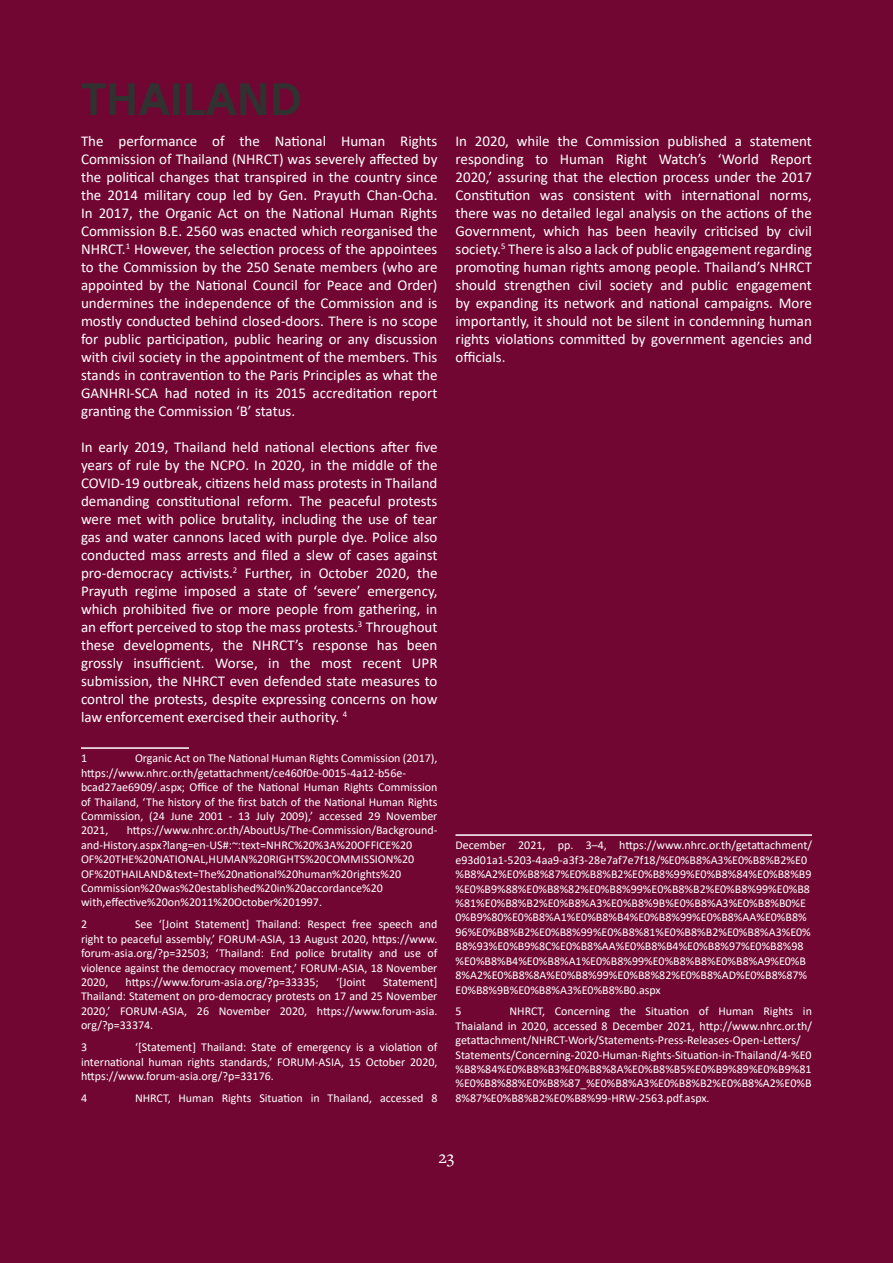
<style>
.page{position:relative;width:893px;height:1263px;background:#710632}
.page>*{position:absolute;margin:0;border:0;box-sizing:border-box;transform-origin:0 0}
.t1{font:45px "Agan 65";color:#313131}
.t2{font:18px "Freight Text Pro";color:#fff}
.t3{font:15px/18px "Calibri";color:#fff;text-align:justify}
.t4{font:12px/14.4px "Calibri";color:#fff}
</style>
<div class="page">
<hr style="left:81px;top:747px;width:108px;height:2px;background:#fff">
<hr style="left:455px;top:834px;width:357px;height:2px;background:#fff">
<h1 class="t1" style="left:81px;top:73px;width:223px">THAILAND</h1>
<p class="t3" style="left:81px;top:132px;width:358px">The performance of the National Human Rights Commission of Thailand (NHRCT) was severely affected by the political changes that transpired in the country since the 2014 military coup led by Gen. Prayuth Chan-Ocha.<br>In 2017, the Organic Act on the National Human Rights Commission B.E. 2560 was enacted which reorganised the NHRCT.<sup>1</sup> However, the selection process of the appointees to the Commission by the 250 Senate members (who are appointed by the National Council for Peace and Order) undermines the independence of the Commission and is mostly conducted behind closed-doors. There is no scope for public participation, public hearing or any discussion with civil society in the appointment of the members. This stands in contravention to the Paris Principles as what the GANHRI-SCA had noted in its 2015 accreditation report granting the Commission ‘B’ status.</p>
<p class="t3" style="left:81px;top:438px;width:358px">In early 2019, Thailand held national elections after five years of rule by the NCPO. In 2020, in the middle of the COVID-19 outbreak, citizens held mass protests in Thailand demanding constitutional reform. The peaceful protests were met with police brutality, including the use of tear gas and water cannons laced with purple dye. Police also conducted mass arrests and filed a slew of cases against pro-democracy activists.<sup>2</sup> Further, in October 2020, the Prayuth regime imposed a state of ‘severe’ emergency, which prohibited five or more people from gathering, in an effort perceived to stop the mass protests.<sup>3</sup> Throughout these developments, the NHRCT’s response has been grossly insufficient. Worse, in the most recent UPR submission, the NHRCT even defended state measures to control the protests, despite expressing concerns on how law enforcement exercised their authority. <sup>4</sup></p>
<p class="t4" style="left:81px;top:751px;width:8px">1</p>
<p class="t4" style="left:81px;top:751px;width:358px;text-indent:54px">Organic Act on The National Human Rights Commission (2017), https://www.nhrc.or.th/getattachment/ce460f0e-0015-4a12-b56e&shy;bcad27ae6909/.aspx; Office of the National Human Rights Commission of Thailand, ‘The history of the first batch of the National Human Rights Commission, (24 June 2001 - 13 July 2009),’ accessed 29 November 2021,</p>
<p class="t4" style="left:81px;top:823px;width:358px;text-indent:46px">https://www.nhrc.or.th/AboutUs/The-Commission/Background&shy;and-History.aspx?lang=en-US#:~:text=NHRC%20%3A%20OFFICE%20<br>OF%20THE%20NATIONAL,HUMAN%20RIGHTS%20COMMISSION%20<br>OF%20THAILAND&amp;text=The%20national%20human%20rights%20<br>Commission%20was%20established%20in%20accordance%20 with,effective%20on%2011%20October%201997.</p>
<p class="t4" style="left:81px;top:917px;width:8px">2</p>
<p class="t4" style="left:81px;top:917px;width:358px;text-align:justify;text-indent:54px">See ‘[Joint Statement] Thailand: Respect free speech and right to peaceful assembly,’ FORUM-ASIA, 13 August 2020, https://www. forum-asia.org/?p=32503; ‘Thailand: End police brutality and use of violence against the democracy movement,’ FORUM-ASIA, 18 November 2020,</p>
<p class="t4" style="left:126px;top:974px;width:195px">https://www.forum-asia.org/?p=33335;</p>
<p class="t4" style="left:336px;top:974px;width:31px">‘[Joint</p>
<p class="t4" style="left:81px;top:974px;width:358px;text-align:justify;text-indent:302px">Statement] Thailand: Statement on pro-democracy protests on 17 and 25 November 2020,’ FORUM-ASIA, 26 November 2020, https://www.forum-asia. org/?p=33374.</p>
<p class="t4" style="left:81px;top:1039px;width:8px">3</p>
<p class="t4" style="left:81px;top:1039px;width:358px;text-align:justify;text-indent:54px">‘[Statement] Thailand: State of emergency is a violation of international human rights standards,’ FORUM-ASIA, 15 October 2020, https://www.forum-asia.org/?p=33176.</p>
<p class="t4" style="left:81px;top:1090px;width:8px">4</p>
<p class="t4" style="left:135px;top:1090px;width:304px">NHRCT, Human Rights Situation in Thailand, accessed 8</p>
<p class="t3" style="left:455px;top:132px;width:358px">In 2020, while the Commission published a statement responding to Human Right Watch’s ‘World Report 2020,’ assuring that the election process under the 2017<br>Constitution was consistent with international norms, there was no detailed legal analysis on the actions of the Government, which has been heavily criticised by civil society.<sup>5</sup> There is also a lack of public engagement regarding promoting human rights among people. Thailand’s NHRCT should strengthen civil society and public engagement by expanding its network and national campaigns. More importantly, it should not be silent in condemning human rights violations committed by government agencies and officials.</p>
<p class="t4" style="left:455px;top:838px;width:358px">December 2021, pp. 3–4, https://www.nhrc.or.th/getattachment/ e93d01a1-5203-4aa9-a3f3-28e7af7e7f18/%E0%B8%A3%E0%B8%B2%E0 %B8%A2%E0%B8%87%E0%B8%B2%E0%B8%99%E0%B8%84%E0%B8%B9 %E0%B9%88%E0%B8%82%E0%B8%99%E0%B8%B2%E0%B8%99%E0%B8 %81%E0%B8%B2%E0%B8%A3%E0%B8%9B%E0%B8%A3%E0%B8%B0%E 0%B9%80%E0%B8%A1%E0%B8%B4%E0%B8%99%E0%B8%AA%E0%B8% 96%E0%B8%B2%E0%B8%99%E0%B8%81%E0%B8%B2%E0%B8%A3%E0% B8%93%E0%B9%8C%E0%B8%AA%E0%B8%B4%E0%B8%97%E0%B8%98 %E0%B8%B4%E0%B8%A1%E0%B8%99%E0%B8%B8%E0%B8%A9%E0%B 8%A2%E0%B8%8A%E0%B8%99%E0%B8%82%E0%B8%AD%E0%B8%87% E0%B8%9B%E0%B8%A3%E0%B8%B0.aspx</p>
<p class="t4" style="left:455px;top:1004px;width:8px">5</p>
<p class="t4" style="left:455px;top:1004px;width:358px;text-indent:54px">NHRCT, Concerning the Situation of Human Rights in Thaialand in 2020, accessed 8 December 2021, http://www.nhrc.or.th/ getattachment/NHRCT-Work/Statements-Press-Releases-Open-Letters/ Statements/Concerning-2020-Human-Rights-Situation-in-Thailand/4-%E0 %B8%84%E0%B8%B3%E0%B8%8A%E0%B8%B5%E0%B9%89%E0%B9%81 %E0%B8%88%E0%B8%87_%E0%B8%A3%E0%B8%B2%E0%B8%A2%E0%B 8%87%E0%B8%B2%E0%B8%99-HRW-2563.pdf.aspx.</p>
<h2 class="t2" style="left:424px;top:1145px;width:32px">2323</h2>
</div>
